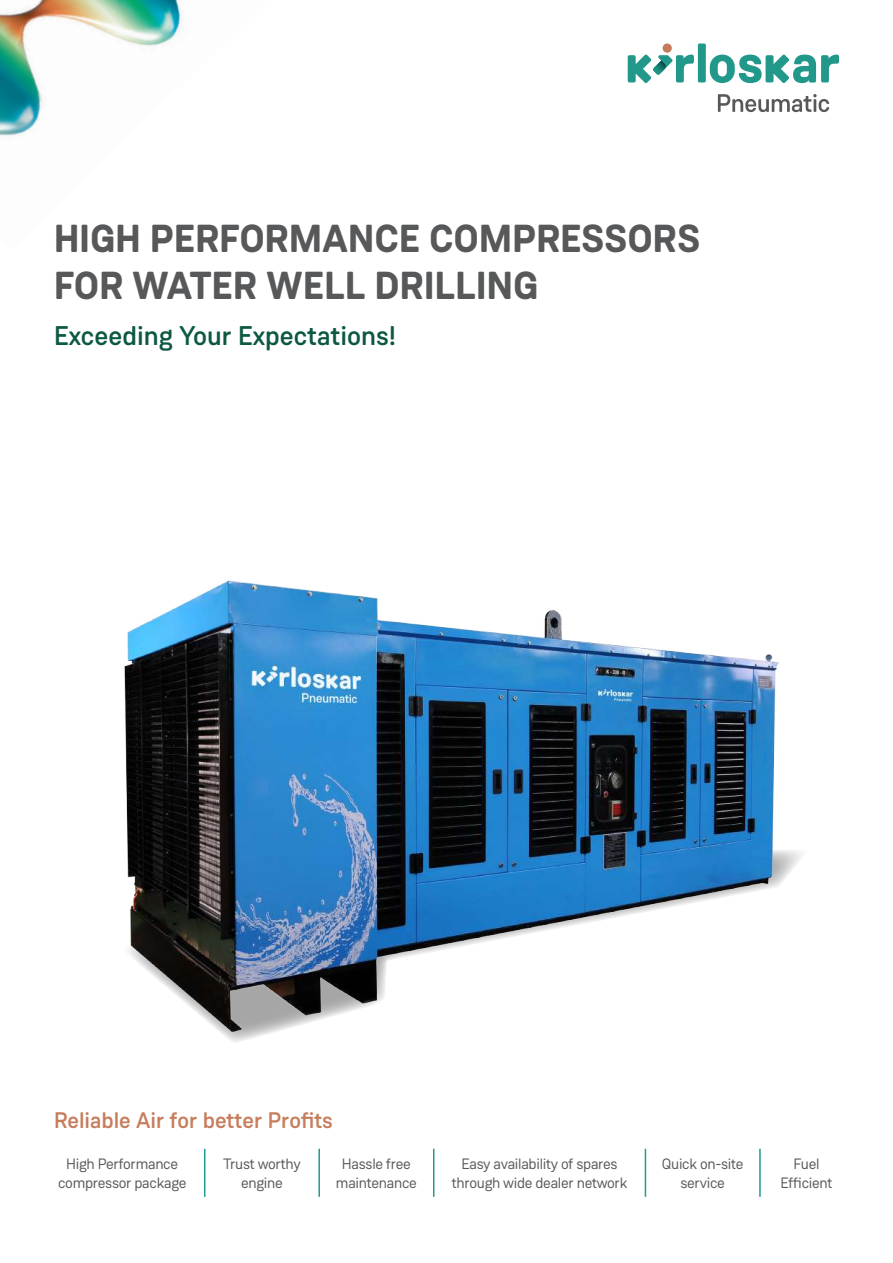
<style>
.page{position:relative;width:893px;height:1263px;background:#fff}
.page>*{position:absolute;margin:0;border:0;box-sizing:border-box;transform-origin:0 0}
.t1{font:700 39px/46.8px "Weissenhof Grotesk";letter-spacing:.01em;color:#57585a}
.t2{font:500 27px "Weissenhof Grotesk";color:#0c5843}
.t3{font:500 22.5px "Weissenhof Grotesk";color:#c67d5c}
.t4{font:15px/19.5px "Weissenhof Grotesk";letter-spacing:-.02em;color:#57585a;text-align:center}
</style>
<div class="page">
<img style="left:0;top:8px;width:38px;height:133px">
<img style="left:30px;top:0;width:153px;height:119px">
<svg style="left:718px;top:94px;width:111px;height:18px"></svg>
<div style="left:698px;top:44px;width:8px;height:38px;background:#21988a;border-radius:2px"></div>
<svg style="left:710px;top:54px;width:129px;height:29px"></svg>
<div style="left:663px;top:44px;width:9px;height:9px;background:#c67b5b;border-radius:50%"></div>
<svg style="left:628px;top:54px;width:66px;height:29px"></svg>
<img style="left:653px;top:61px;width:13px;height:14px">
<hr style="left:204px;top:1149px;width:1px;height:48px;background:#209c8f">
<hr style="left:318px;top:1149px;width:2px;height:48px;background:#209c8f">
<hr style="left:433px;top:1149px;width:1px;height:48px;background:#209c8f">
<hr style="left:645px;top:1149px;width:1px;height:48px;background:#209c8f">
<hr style="left:759px;top:1149px;width:2px;height:48px;background:#209c8f">
<img style="left:124px;top:580px;width:677px;height:462px">
<h1 class="t1" style="left:54px;top:216px;width:648px">HIGH PERFORMANCE COMPRESSORS<br>FOR WATER WELL DRILLING</h1>
<h2 class="t2" style="left:54px;top:319px;width:343px">Exceeding Your Expectations!</h2>
<h3 class="t3" style="left:54px;top:1106px;width:280px">Reliable Air for better Profits</h3>
<p class="t4" style="left:58px;top:1153px;width:130px">High Performance compressor package</p>
<p class="t4" style="left:223px;top:1153px;width:79px">Trust worthy engine</p>
<p class="t4" style="left:336px;top:1153px;width:82px">Hassle free maintenance</p>
<p class="t4" style="left:452px;top:1153px;width:177px">Easy availability of spares through wide dealer network</p>
<p class="t4" style="left:662px;top:1153px;width:83px">Quick on-site service</p>
<p class="t4" style="left:780px;top:1153px;width:54px">Fuel<br>Efficient</p>
</div>
